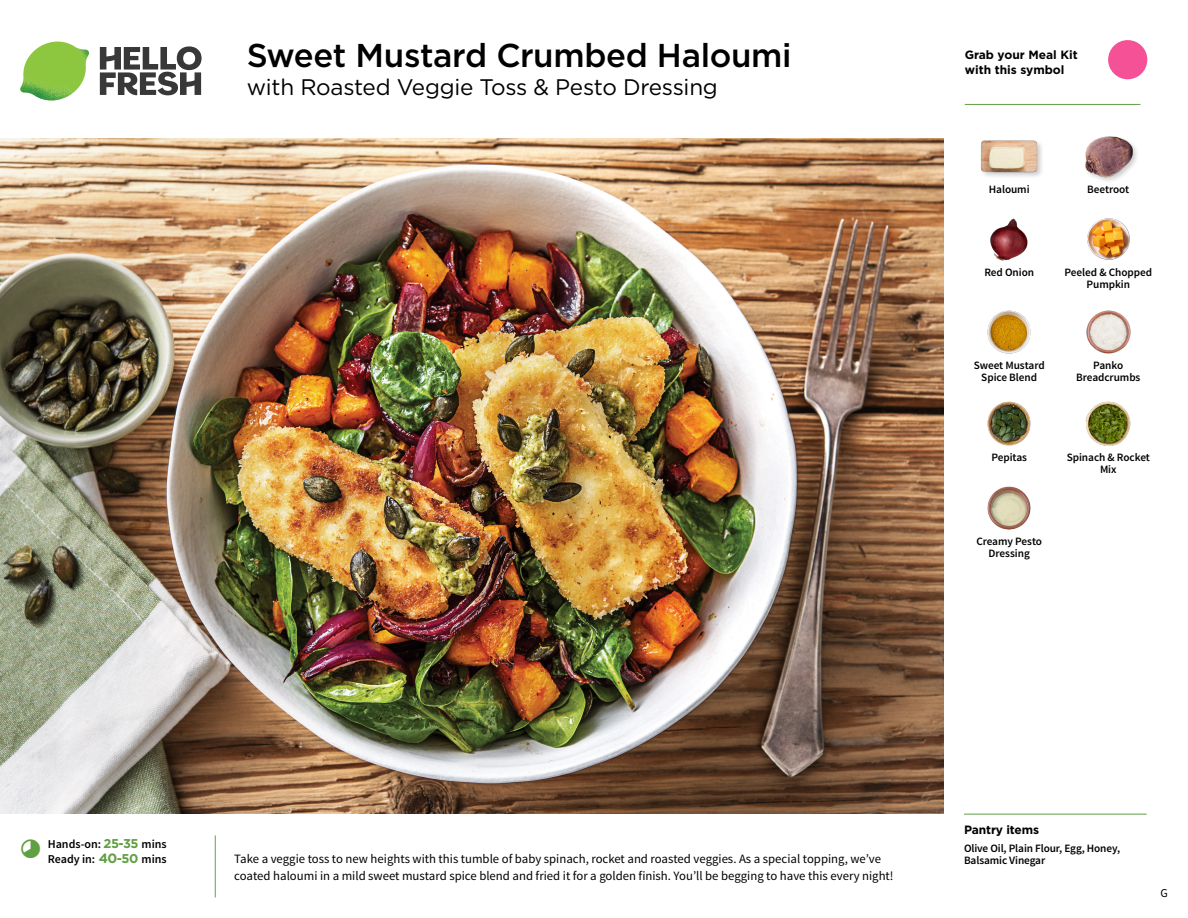
<style>
.page{position:relative;width:1188px;height:918px;background:#fff}
.page>*{position:absolute;margin:0;border:0;box-sizing:border-box;transform-origin:0 0}
.t1{font:500 33px "Gotham";letter-spacing:-.01em;color:#000}
.t2{font:22.5px "Gotham";letter-spacing:-.01em;color:#000}
.t3{font:12.75px/16.5px "Source Sans Pro";color:#000}
.t4{font:700 12px/15px "Gotham";color:#000}
.t5{font:600 12px/15px "Source Sans Pro";color:#000}
.t6{font:12px "Source Sans Pro";color:#000}
.t7{font:600 11.25px/12px "Source Sans Pro";letter-spacing:-.005em;color:#000;text-align:center}
.s1{font-family:"Gotham";font-weight:700;font-size:12.75px;color:#609f43}
.s2{font-family:"Gotham";font-weight:700;font-size:13.5px;color:#609f43}
</style>
<div class="page">
<img style="left:0;top:139px;width:944px;height:675px">
<img style="left:1086px;top:310px;width:45px;height:44px">
<img style="left:1085px;top:401px;width:46px;height:45px">
<img style="left:987px;top:486px;width:44px;height:44px">
<img style="left:987px;top:310px;width:44px;height:44px">
<img style="left:987px;top:401px;width:44px;height:45px">
<img style="left:990px;top:218px;width:38px;height:43px">
<img style="left:1087px;top:218px;width:42px;height:42px">
<div style="left:980px;top:139px;width:64px;height:40px;background:#000;opacity:.2"></div>
<img style="left:981px;top:139px;width:57px;height:40px">
<img style="left:1085px;top:136px;width:52px;height:45px">
<hr style="left:964px;top:814px;width:183px;height:1px;background:#609f43">
<svg style="left:100px;top:46px;width:102px;height:49px"></svg>
<img style="left:20px;top:42px;width:69px;height:59px">
<hr style="left:965px;top:104px;width:175px;height:1px;background:#609f43">
<svg style="left:1108px;top:40px;width:40px;height:40px"></svg>
<h1 class="t1" style="left:247px;top:34px;width:546px">Sweet Mustard Crumbed Haloumi</h1>
<h2 class="t2" style="left:247px;top:73px;width:473px">with Roasted Veggie Toss &amp; Pesto Dressing</h2>
<p class="t4" style="left:965px;top:47px;width:115px">Grab your Meal Kit with this symbol</p>
<p class="t7" style="left:989px;top:184px;width:42px">Haloumi</p>
<p class="t7" style="left:1087px;top:184px;width:44px">Beetroot</p>
<p class="t7" style="left:984px;top:267px;width:51px">Red Onion</p>
<p class="t7" style="left:1065px;top:267px;width:89px">Peeled &amp; Chopped<br>Pumpkin</p>
<p class="t7" style="left:974px;top:360px;width:73px">Sweet Mustard<br>Spice Blend</p>
<p class="t7" style="left:1076px;top:360px;width:66px">Panko<br>Breadcrumbs</p>
<p class="t7" style="left:991px;top:451px;width:37px">Pepitas</p>
<p class="t7" style="left:1067px;top:451px;width:85px">Spinach &amp; Rocket<br>Mix</p>
<p class="t7" style="left:976px;top:536px;width:67px">Creamy Pesto<br>Dressing</p>
<p class="t5" style="left:48px;top:837px;width:120px">Hands-on: <span class="s1">25-35</span> mins<br>Ready in: <span class="s2">40</span><span class="s1">-50</span> mins</p>
<p class="t3" style="left:234px;top:851px;width:661px">Take a veggie toss to new heights with this tumble of baby spinach, rocket and roasted veggies. As a special topping, we’ve coated haloumi in a mild sweet mustard spice blend and fried it for a golden finish. You’ll be begging to have this every night!</p>
<p class="t4" style="left:964px;top:822px;width:77px">Pantry items</p>
<p class="t7" style="left:964px;top:842px;width:158px;text-align:left">Olive Oil, Plain Flour, Egg, Honey,<br>Balsamic Vinegar</p>
<p class="t6" style="left:1160px;top:886px;width:9px">G</p>
</div>
